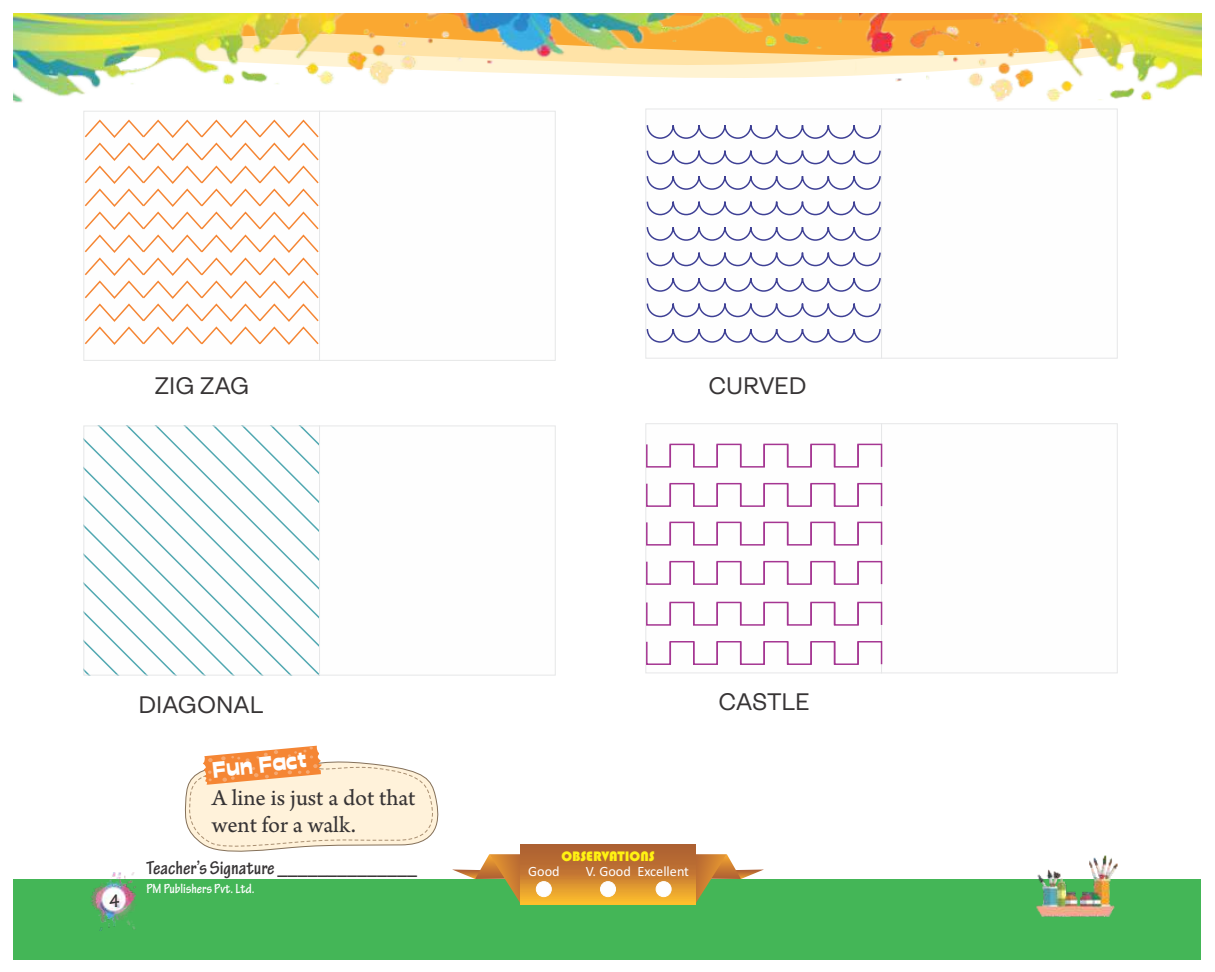
<style>
.page{position:relative;width:1215px;height:972px;background:#fff}
.page>*{position:absolute;margin:0;border:0;box-sizing:border-box;transform-origin:0 0}
.t1{font:24px/27.2px "Arno Pro Sm Text";color:#373435}
.t2{font:24px "Ambit";color:#373435}
.t3{font:22.5px "Cuckoo";color:#fefefe}
.t4{font:700 condensed 19.95px "Tekton Pro";color:#373435}
.t5{font:700 condensed 19.5px "Tekton Pro";color:#373435}
.t6{font:700 condensed 14.25px "Tekton Pro";color:#fefefe}
.t7{font:14.25px "Calibri";color:#fefefe}
.t8{font:14.25px "Bauhaus 93";color:#fff212}
</style>
<div class="page">
<svg style="left:83px;top:111px;width:236px;height:250px"></svg>
<svg style="left:319px;top:110px;width:237px;height:251px"></svg>
<svg style="left:645px;top:108px;width:236px;height:251px"></svg>
<svg style="left:881px;top:108px;width:237px;height:251px"></svg>
<svg style="left:85px;top:664px;width:233px;height:10px"></svg>
<svg style="left:85px;top:428px;width:233px;height:236px"></svg>
<div style="left:83px;top:426px;width:237px;height:250px;border:1px solid #e6e7e8"></div>
<svg style="left:319px;top:425px;width:237px;height:251px"></svg>
<svg style="left:645px;top:423px;width:236px;height:251px"></svg>
<svg style="left:881px;top:423px;width:237px;height:251px"></svg>
<svg style="left:83px;top:118px;width:237px;height:228px"></svg>
<svg style="left:646px;top:124px;width:236px;height:16px"></svg>
<svg style="left:646px;top:149px;width:236px;height:16px"></svg>
<svg style="left:646px;top:175px;width:236px;height:16px"></svg>
<svg style="left:646px;top:200px;width:236px;height:16px"></svg>
<svg style="left:646px;top:226px;width:236px;height:16px"></svg>
<svg style="left:646px;top:251px;width:236px;height:16px"></svg>
<svg style="left:646px;top:277px;width:236px;height:16px"></svg>
<svg style="left:646px;top:302px;width:236px;height:16px"></svg>
<svg style="left:646px;top:328px;width:236px;height:15px"></svg>
<div style="left:646px;top:444px;width:25px;height:24px;border:2px solid #a53692"></div>
<div style="left:670px;top:444px;width:25px;height:24px;border:2px solid #a53692"></div>
<div style="left:693px;top:444px;width:25px;height:24px;border:2px solid #a53692"></div>
<div style="left:716px;top:444px;width:25px;height:24px;border:2px solid #a53692"></div>
<div style="left:740px;top:444px;width:25px;height:24px;border:2px solid #a53692"></div>
<div style="left:763px;top:444px;width:25px;height:24px;border:2px solid #a53692"></div>
<div style="left:787px;top:444px;width:25px;height:24px;border:2px solid #a53692"></div>
<div style="left:810px;top:444px;width:25px;height:24px;border:2px solid #a53692"></div>
<div style="left:834px;top:444px;width:25px;height:24px;border:2px solid #a53692"></div>
<div style="left:857px;top:444px;width:25px;height:24px;border:2px solid #a53692"></div>
<div style="left:646px;top:483px;width:25px;height:24px;border:2px solid #a53692"></div>
<div style="left:670px;top:483px;width:25px;height:24px;border:2px solid #a53692"></div>
<div style="left:693px;top:483px;width:25px;height:24px;border:2px solid #a53692"></div>
<div style="left:716px;top:483px;width:25px;height:24px;border:2px solid #a53692"></div>
<div style="left:740px;top:483px;width:25px;height:24px;border:2px solid #a53692"></div>
<div style="left:763px;top:483px;width:25px;height:24px;border:2px solid #a53692"></div>
<div style="left:787px;top:483px;width:25px;height:24px;border:2px solid #a53692"></div>
<div style="left:810px;top:483px;width:25px;height:24px;border:2px solid #a53692"></div>
<div style="left:834px;top:483px;width:25px;height:24px;border:2px solid #a53692"></div>
<div style="left:857px;top:483px;width:25px;height:24px;border:2px solid #a53692"></div>
<div style="left:646px;top:522px;width:25px;height:24px;border:2px solid #a53692"></div>
<div style="left:670px;top:522px;width:25px;height:24px;border:2px solid #a53692"></div>
<div style="left:693px;top:522px;width:25px;height:24px;border:2px solid #a53692"></div>
<div style="left:716px;top:522px;width:25px;height:24px;border:2px solid #a53692"></div>
<div style="left:740px;top:522px;width:25px;height:24px;border:2px solid #a53692"></div>
<div style="left:763px;top:522px;width:25px;height:24px;border:2px solid #a53692"></div>
<div style="left:787px;top:522px;width:25px;height:24px;border:2px solid #a53692"></div>
<div style="left:810px;top:522px;width:25px;height:24px;border:2px solid #a53692"></div>
<div style="left:834px;top:522px;width:25px;height:24px;border:2px solid #a53692"></div>
<div style="left:857px;top:522px;width:25px;height:24px;border:2px solid #a53692"></div>
<div style="left:646px;top:561px;width:25px;height:24px;border:2px solid #a53692"></div>
<div style="left:670px;top:561px;width:25px;height:24px;border:2px solid #a53692"></div>
<div style="left:693px;top:561px;width:25px;height:24px;border:2px solid #a53692"></div>
<div style="left:716px;top:561px;width:25px;height:24px;border:2px solid #a53692"></div>
<div style="left:740px;top:561px;width:25px;height:24px;border:2px solid #a53692"></div>
<div style="left:763px;top:561px;width:25px;height:24px;border:2px solid #a53692"></div>
<div style="left:787px;top:561px;width:25px;height:24px;border:2px solid #a53692"></div>
<div style="left:810px;top:561px;width:25px;height:24px;border:2px solid #a53692"></div>
<div style="left:834px;top:561px;width:25px;height:24px;border:2px solid #a53692"></div>
<div style="left:857px;top:561px;width:25px;height:24px;border:2px solid #a53692"></div>
<div style="left:646px;top:602px;width:25px;height:24px;border:2px solid #a53692"></div>
<div style="left:670px;top:602px;width:25px;height:24px;border:2px solid #a53692"></div>
<div style="left:693px;top:602px;width:25px;height:24px;border:2px solid #a53692"></div>
<div style="left:716px;top:602px;width:25px;height:24px;border:2px solid #a53692"></div>
<div style="left:740px;top:602px;width:25px;height:24px;border:2px solid #a53692"></div>
<div style="left:763px;top:602px;width:25px;height:24px;border:2px solid #a53692"></div>
<div style="left:787px;top:602px;width:25px;height:24px;border:2px solid #a53692"></div>
<div style="left:810px;top:602px;width:25px;height:24px;border:2px solid #a53692"></div>
<div style="left:834px;top:602px;width:25px;height:24px;border:2px solid #a53692"></div>
<div style="left:857px;top:602px;width:25px;height:24px;border:2px solid #a53692"></div>
<div style="left:646px;top:641px;width:25px;height:24px;border:2px solid #a53692"></div>
<div style="left:670px;top:641px;width:25px;height:24px;border:2px solid #a53692"></div>
<div style="left:693px;top:641px;width:25px;height:24px;border:2px solid #a53692"></div>
<div style="left:716px;top:641px;width:25px;height:24px;border:2px solid #a53692"></div>
<div style="left:740px;top:641px;width:25px;height:24px;border:2px solid #a53692"></div>
<div style="left:763px;top:641px;width:25px;height:24px;border:2px solid #a53692"></div>
<div style="left:787px;top:641px;width:25px;height:24px;border:2px solid #a53692"></div>
<div style="left:810px;top:641px;width:25px;height:24px;border:2px solid #a53692"></div>
<div style="left:834px;top:641px;width:25px;height:24px;border:2px solid #a53692"></div>
<div style="left:857px;top:641px;width:25px;height:24px;border:2px solid #a53692"></div>
<svg style="left:184px;top:746px;width:255px;height:106px"></svg>
<img style="left:14px;top:13px;width:1188px;height:90px">
<div style="left:14px;top:879px;width:1188px;height:80px;background:#44b657"></div>
<svg style="left:452px;top:854px;width:69px;height:50px"></svg>
<svg style="left:695px;top:854px;width:69px;height:50px"></svg>
<img style="left:521px;top:845px;width:174px;height:59px">
<div style="left:536px;top:881px;width:16px;height:16px;background:#fefefe;border:1px solid #fefefe;border-radius:50%"></div>
<div style="left:600px;top:881px;width:16px;height:16px;background:#fefefe;border:1px solid #fefefe;border-radius:50%"></div>
<div style="left:656px;top:881px;width:16px;height:16px;background:#fefefe;border:1px solid #fefefe;border-radius:50%"></div>
<img style="left:1036px;top:855px;width:82px;height:62px">
<img style="left:90px;top:872px;width:46px;height:59px">
<p class="t2" style="left:155px;top:376px;width:96px">ZIG ZAG</p>
<p class="t2" style="left:709px;top:376px;width:100px">CURVED</p>
<p class="t5" style="left:109px;top:894px;width:12px">4</p>
<p class="t2" style="left:138px;top:695px;width:126px">DIAGONAL</p>
<p class="t2" style="left:719px;top:692px;width:92px">CASTLE</p>
<p class="t3" style="left:211px;top:758px;width:96px;rotate:-6deg">Fun Fact</p>
<p class="t1" style="left:212px;top:787px;width:205px">A line is just a dot that went for a walk.</p>
<p class="t8" style="left:562px;top:848px;width:95px">OBSERVATIONS</p>
<p class="t7" style="left:528px;top:866px;width:33px">Good</p>
<p class="t7" style="left:586px;top:866px;width:105px">V. Good Excellent</p>
<p class="t6" style="left:146px;top:884px;width:110px">PM Publishers Pvt. Ltd.</p>
<p class="t4" style="left:146px;top:860px;width:272px">Teacher’s Signature ______________</p>
</div>
